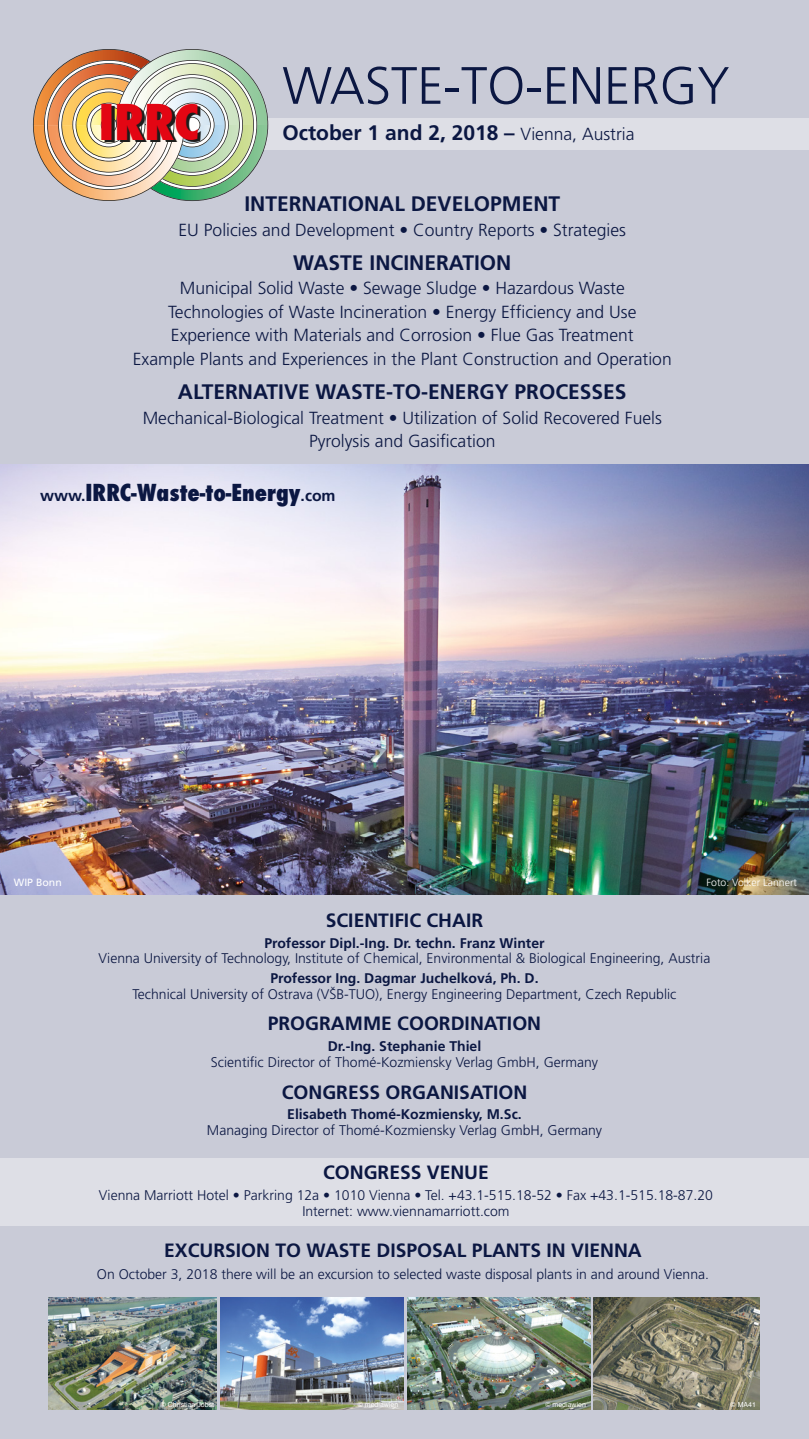
<style>
.page{position:relative;width:809px;height:1439px;background:#fff}
.page>*{position:absolute;margin:0;border:0;box-sizing:border-box;transform-origin:0 0}
.t1{font:300 52.5px "Frutiger";color:#0b1742}
.t2{font:800 condensed 47.95px "Futura";color:#e30613;scale:1.04 1}
.t3{font:800 condensed 22.75px "Futura";color:#0b1742}
.t4{font:700 21px "Frutiger";color:#0b1742}
.t5{font:700 19.25px "Frutiger";color:#0b1742}
.t6{font:300 17.5px/23.6px "Frutiger";color:#0b1742;text-align:center}
.t7{font:300 14px/15.8px "Frutiger";color:#0b1742;text-align:center}
.t8{font:700 14px "Frutiger";color:#0b1742}
.t9{font:300 10.5px "Frutiger";color:#fff}
.t10{font:10.5px "Frutiger";color:#fff}
.t11{font:7px "Helvetica";color:#fff}
.s1{font-weight:300;font-size:17.5px}
.s2{font-family:"Frutiger";font-weight:700;font-stretch:normal;font-size:15.75px}
</style>
<div class="page">
<div style="left:0;top:830px;width:809px;height:609px;background:#c9cbd7"></div>
<img style="left:0;top:464px;width:809px;height:431px">
<div style="left:0;top:0;width:809px;height:464px;background:#c9cbd7"></div>
<img style="left:49px;top:1297px;width:167px;height:112px">
<img style="left:220px;top:1297px;width:183px;height:112px">
<img style="left:407px;top:1297px;width:183px;height:112px">
<img style="left:594px;top:1297px;width:165px;height:112px">
<div style="left:0;top:1158px;width:809px;height:67px;background:#dedfe6"></div>
<div style="left:107px;top:118px;width:702px;height:32px;background:#dedfe6"></div>
<img style="left:33px;top:49px;width:235px;height:152px">
<h2 class="t2" style="left:99px;top:90px;width:98px">IRRC</h2>
<h1 class="t1" style="left:282px;top:56px;width:448px">WASTE-TO-ENERGY</h1>
<h3 class="t4" style="left:282px;top:121px;width:353px">October 1 and 2, 2018 – <span class="s1">Vienna, Austria</span></h3>
<h3 class="t4" style="left:244px;top:192px;width:317px">INTERNATIONAL DEVELOPMENT</h3>
<p class="t6" style="left:178px;top:218px;width:449px">EU Policies and Development • Country Reports • Strategies</p>
<h3 class="t4" style="left:293px;top:251px;width:220px">WASTE INCINERATION</h3>
<p class="t6" style="left:133px;top:276px;width:540px">Municipal Solid Waste • Sewage Sludge • Hazardous Waste Technologies of Waste Incineration • Energy Efficiency and Use Experience with Materials and Corrosion • Flue Gas Treatment<br>Example Plants and Experiences in the Plant Construction and Operation</p>
<h3 class="t4" style="left:178px;top:380px;width:450px">ALTERNATIVE WASTE-TO-ENERGY PROCESSES</h3>
<p class="t6" style="left:143px;top:406px;width:520px">Mechanical-Biological Treatment • Utilization of Solid Recovered Fuels<br>Pyrolysis and Gasification</p>
<h3 class="t3" style="left:40px;top:477px;width:297px"><span class="s2">www.</span>IRRC-Waste-to-Energy<span class="s2">.com</span></h3>
<p class="t10" style="left:14px;top:876px;width:49px">WIP Bonn</p>
<p class="t9" style="left:706px;top:876px;width:92px">Foto: Volker Lannert</p>
<h3 class="t5" style="left:326px;top:909px;width:159px">SCIENTIFIC CHAIR</h3>
<p class="t8" style="left:264px;top:934px;width:282px">Professor Dipl.-Ing. Dr. techn. Franz Winter</p>
<p class="t7" style="left:99px;top:950px;width:613px">Vienna University of Technology, Institute of Chemical, Environmental &amp; Biological Engineering, Austria</p>
<p class="t8" style="left:270px;top:970px;width:270px">Professor Ing. Dagmar Juchelková, Ph. D.</p>
<p class="t7" style="left:132px;top:986px;width:545px">Technical University of Ostrava (VŠB-TUO), Energy Engineering Department, Czech Republic</p>
<h3 class="t5" style="left:268px;top:1012px;width:275px">PROGRAMME COORDINATION</h3>
<p class="t8" style="left:328px;top:1038px;width:155px">Dr.-Ing. Stephanie Thiel</p>
<p class="t7" style="left:211px;top:1054px;width:389px">Scientific Director of Thomé-Kozmiensky Verlag GmbH, Germany</p>
<h3 class="t5" style="left:282px;top:1080px;width:247px">CONGRESS ORGANISATION</h3>
<p class="t8" style="left:287px;top:1106px;width:236px">Elisabeth Thomé-Kozmiensky, M.Sc.</p>
<p class="t7" style="left:207px;top:1122px;width:396px">Managing Director of Thomé-Kozmiensky Verlag GmbH, Germany</p>
<h3 class="t5" style="left:323px;top:1161px;width:167px">CONGRESS VENUE</h3>
<p class="t7" style="left:99px;top:1187px;width:615px">Vienna Marriott Hotel • Parkring 12a • 1010 Vienna • Tel. +43.1-515.18-52 • Fax +43.1-515.18-87.20<br>Internet: www.viennamarriott.com</p>
<h3 class="t5" style="left:164px;top:1239px;width:479px">EXCURSION TO WASTE DISPOSAL PLANTS IN VIENNA</h3>
<p class="t7" style="left:97px;top:1265px;width:613px">On October 3, 2018 there will be an excursion to selected waste disposal plants in and around Vienna.</p>
<p class="t11" style="left:161px;top:1399px;width:55px">© Christian Jobst</p>
<p class="t11" style="left:358px;top:1399px;width:42px">© mediawien</p>
<p class="t11" style="left:545px;top:1399px;width:42px">© mediawien</p>
<p class="t11" style="left:730px;top:1399px;width:27px">© MA41</p>
</div>
